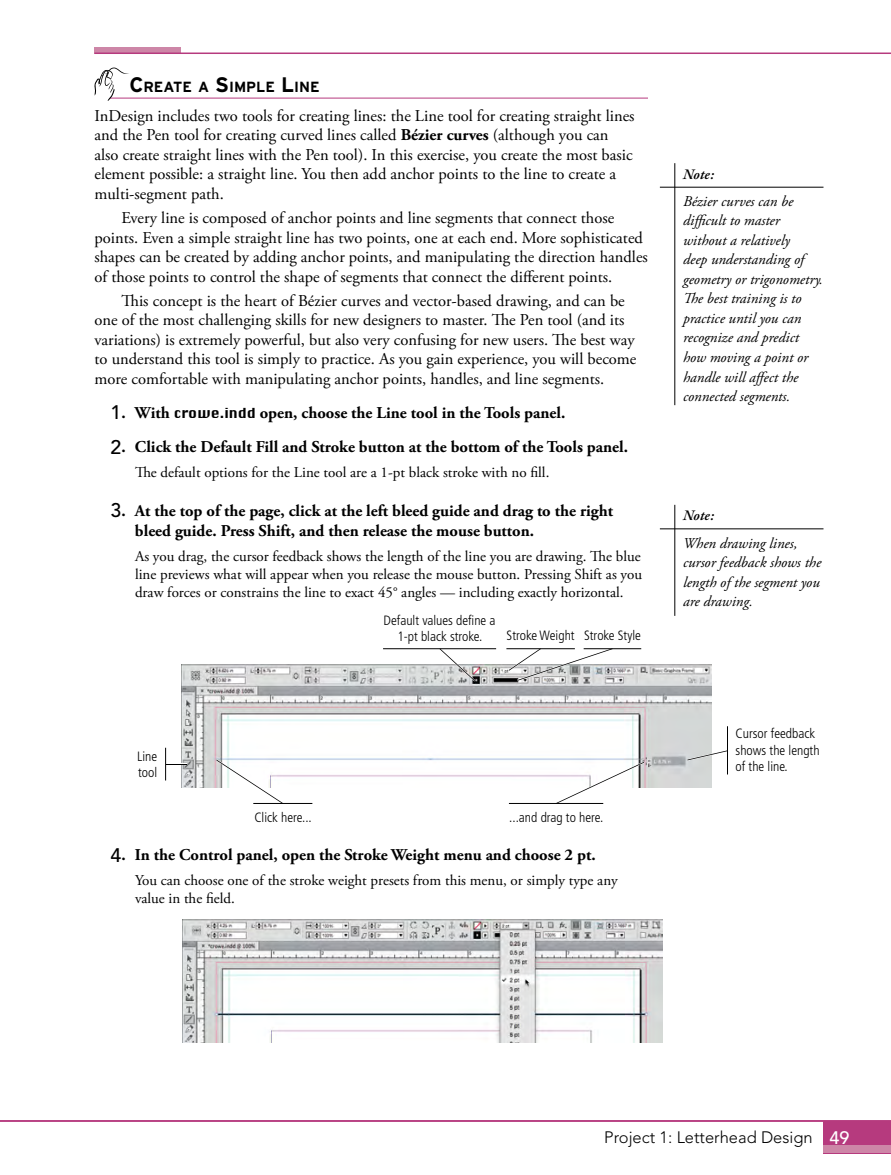
<style>
.page{position:relative;width:891px;height:1175px;background:#fff}
.page>*{position:absolute;margin:0;border:0;box-sizing:border-box;transform-origin:0 0}
.t1{font:16.5px/19.5px "Adobe Garamond Pro";color:#000}
.t2{font:700 16.5px/19.8px "Adobe Garamond Pro";color:#000}
.t3{font:300 16.5px "Avenir";color:#000}
.t4{font:15px/18px "Adobe Garamond Pro";color:#000;text-align:justify}
.t5{font:italic 15px/19.5px "Adobe Garamond Pro";color:#000}
.t6{font:italic 600 15px "Garamond Premr Pro";letter-spacing:-.01em;color:#000}
.t7{font:700 14.7px "Interstate";color:#000}
.t8{font:300 condensed 13.5px/16.2px "Frutiger";color:#000}
.s1{font-size:21px}
.s2{font-weight:700}
.s3{font-family:"Avenir";font-weight:500;font-size:19.5px}
.s4{font-family:"ATC Chicago";font-weight:400;font-size:13.5px}
.s5{font-weight:500;font-size:18px;color:#fff}
</style>
<div class="page">
<div style="left:94px;top:48px;width:87px;height:6px;background:#cd86a7"></div>
<hr style="left:94px;top:52px;width:797px;height:2px;background:#b63a7e">
<hr style="left:0;top:1120px;width:891px;height:1px;background:#b63a7e">
<div style="left:824px;top:1120px;width:67px;height:33px;background:#b63a7e"></div>
<div style="left:824px;top:1145px;width:67px;height:8px;background:#cd86a7"></div>
<hr style="left:98px;top:98px;width:550px;height:1px;background:#b63a7e">
<svg style="left:94px;top:68px;width:35px;height:33px"></svg>
<img style="left:181px;top:664px;width:531px;height:123px">
<hr style="left:166px;top:763px;width:20px;height:2px;background:#fff">
<hr style="left:165px;top:747px;width:1px;height:33px;background:#000">
<svg style="left:439px;top:649px;width:36px;height:32px"></svg>
<hr style="left:383px;top:648px;width:113px;height:1px;background:#000">
<hr style="left:506px;top:648px;width:69px;height:1px;background:#000">
<svg style="left:509px;top:648px;width:104px;height:33px"></svg>
<hr style="left:584px;top:648px;width:57px;height:1px;background:#000">
<svg style="left:556px;top:761px;width:88px;height:43px"></svg>
<hr style="left:509px;top:803px;width:94px;height:1px;background:#000">
<svg style="left:216px;top:759px;width:67px;height:44px"></svg>
<hr style="left:253px;top:803px;width:59px;height:1px;background:#000">
<svg style="left:687px;top:750px;width:40px;height:10px"></svg>
<hr style="left:727px;top:726px;width:1px;height:48px;background:#000">
<img style="left:182px;top:920px;width:480px;height:122px">
<hr style="left:674px;top:505px;width:1px;height:111px;background:#000">
<hr style="left:660px;top:528px;width:164px;height:1px;background:#000">
<hr style="left:674px;top:163px;width:1px;height:242px;background:#000">
<hr style="left:660px;top:187px;width:164px;height:1px;background:#000">
<p class="t7" style="left:129px;top:79px;width:192px"><span class="s1">C</span>REATE A <span class="s1">S</span>IMPLE <span class="s1">L</span>INE</p>
<p class="t1" style="left:94px;top:106px;width:542px">InDesign includes two tools for creating lines: the Line tool for creating straight lines and the Pen tool for creating curved lines called <span class="s2">Bézier curves</span> (although you can also create straight lines with the Pen tool). In this exercise, you create the most basic element possible: a straight line. You then add anchor points to the line to create a multi-segment path.</p>
<p class="t1" style="left:94px;top:209px;width:555px;text-indent:27px">Every line is composed of anchor points and line segments that connect those points. Even a simple straight line has two points, one at each end. More sophisticated shapes can be created by adding anchor points, and manipulating the direction handles of those points to control the shape of segments that connect the different points.</p>
<p class="t1" style="left:94px;top:291px;width:544px;text-indent:27px">This concept is the heart of Bézier curves and vector-based drawing, and can be one of the most challenging skills for new designers to master. The Pen tool (and its variations) is extremely powerful, but also very confusing for new users. The best way to understand this tool is simply to practice. As you gain experience, you will become more comfortable with manipulating anchor points, handles, and line segments.</p>
<p class="t2" style="left:111px;top:403px;width:456px"><span class="s3">1</span>. With <span class="s4">crowe.indd</span> open, choose the Line tool in the Tools panel.</p>
<p class="t2" style="left:111px;top:437px;width:519px"><span class="s3">2</span>. Click the Default Fill and Stroke button at the bottom of the Tools panel.</p>
<p class="t4" style="left:135px;top:464px;width:416px">The default options for the Line tool are a 1-pt black stroke with no fill.</p>
<p class="t2" style="left:135px;top:501px;width:480px;text-indent:-24px"><span class="s3">3</span>. At the top of the page, click at the left bleed guide and drag to the right bleed guide. Press Shift, and then release the mouse button.</p>
<p class="t4" style="left:135px;top:547px;width:509px">As you drag, the cursor feedback shows the length of the line you are drawing. The blue line previews what will appear when you release the mouse button. Pressing Shift as you draw forces or constrains the line to exact 45° angles — including exactly horizontal.</p>
<p class="t8" style="left:137px;top:748px;width:22px">Line tool</p>
<p class="t8" style="left:384px;top:612px;width:113px;text-align:center">Default values define a<br>1-pt black stroke.</p>
<p class="t8" style="left:507px;top:627px;width:136px">Stroke Weight Stroke Style</p>
<p class="t8" style="left:254px;top:809px;width:59px">Click here...</p>
<p class="t8" style="left:509px;top:809px;width:96px">...and drag to here.</p>
<p class="t2" style="left:111px;top:845px;width:487px"><span class="s3">4</span>. In the Control panel, open the Stroke Weight menu and choose 2 pt.</p>
<p class="t4" style="left:135px;top:872px;width:484px">You can choose one of the stroke weight presets from this menu, or simply type any value in the field.</p>
<p class="t6" style="left:683px;top:164px;width:33px">Note:</p>
<p class="t5" style="left:683px;top:192px;width:141px">Bézier curves can be difficult to master without a relatively<br>deep understanding of geometry or trigonometry.<br>The best training is to practice until you can recognize and predict how moving a point or handle will affect the connected segments.</p>
<p class="t6" style="left:683px;top:506px;width:33px">Note:</p>
<p class="t5" style="left:683px;top:533px;width:140px">When drawing lines, cursor feedback shows the length of the segment you are drawing.</p>
<p class="t8" style="left:736px;top:726px;width:86px">Cursor feedback shows the length of the line.</p>
<p class="t3" style="left:604px;top:1128px;width:247px">Project 1: Letterhead Design <span class="s5">49</span></p>
</div>
